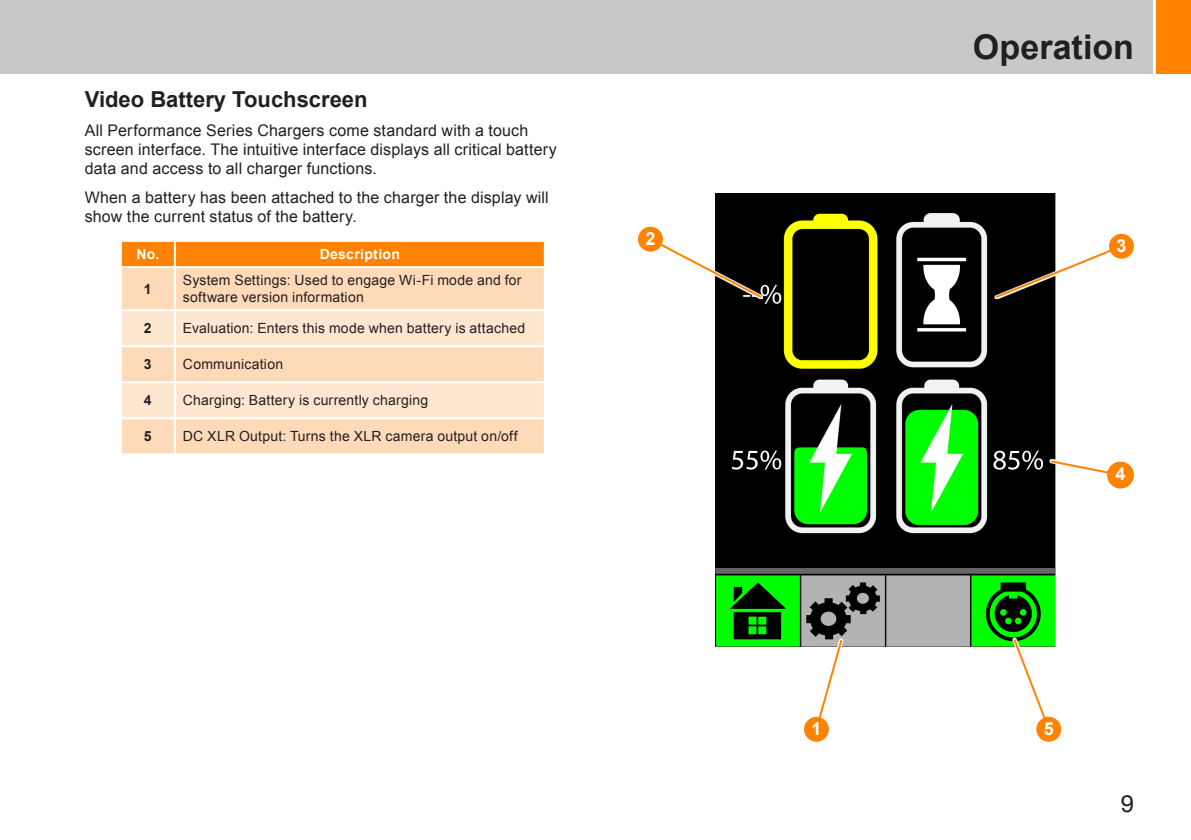
<style>
.page{position:relative;width:1191px;height:840px;background:#fff}
.page>*{position:absolute;margin:0;border:0;box-sizing:border-box;transform-origin:0 0}
.Page_Heading{font:700 34px "Arial";color:#231f20}
.t1{font:24px "Helvetica Neue LT Com";color:#231f20}
.Heading_1{font:700 22px "Arial";color:#231f20}
.Call_Outs{font:700 18px "Arial";color:#fff}
.t2{font:16px/19.2px "Arial";letter-spacing:.01em;color:#231f20}
.t3{font:14px/16.8px "Arial";letter-spacing:.015em;color:#231f20}
.t4{font:700 14px "Arial";letter-spacing:.02em;color:#fff}
.t5{font:700 14px "Arial";color:#231f20}
</style>
<div class="page">
<hr style="left:0;top:0;width:1px;height:73px;background:#c7c8ca">
<div style="left:1157px;top:0;width:34px;height:73px;background:#ff8200"></div>
<div style="left:1px;top:0;width:1151px;height:73px;background:#c7c8ca"></div>
<div style="left:122px;top:242px;width:422px;height:24px;background:#ff8200"></div>
<div style="left:122px;top:268px;width:422px;height:185px;background:#ffdab9"></div>
<svg style="left:122px;top:311px;width:422px;height:106px;background:#ffe2c8"></svg>
<hr style="left:174px;top:242px;width:2px;height:24px;background:#fff">
<hr style="left:174px;top:268px;width:2px;height:41px;background:#fff">
<hr style="left:120px;top:309px;width:55px;height:2px;background:#fff">
<hr style="left:175px;top:309px;width:371px;height:2px;background:#fff">
<hr style="left:174px;top:311px;width:2px;height:34px;background:#fff">
<hr style="left:120px;top:345px;width:55px;height:2px;background:#fff">
<hr style="left:175px;top:345px;width:371px;height:2px;background:#fff">
<hr style="left:174px;top:347px;width:2px;height:34px;background:#fff">
<hr style="left:120px;top:381px;width:55px;height:2px;background:#fff">
<hr style="left:175px;top:381px;width:371px;height:2px;background:#fff">
<hr style="left:174px;top:383px;width:2px;height:34px;background:#fff">
<hr style="left:120px;top:417px;width:55px;height:2px;background:#fff">
<hr style="left:175px;top:417px;width:371px;height:2px;background:#fff">
<hr style="left:174px;top:419px;width:2px;height:34px;background:#fff">
<img style="left:715px;top:193px;width:341px;height:453px">
<div style="left:802px;top:638px;width:41px;height:104px;background:#fff"></div>
<svg style="left:815px;top:638px;width:28px;height:79px"></svg>
<div style="left:804px;top:716px;width:25px;height:25px;background:#ff8200;border-radius:50%"></div>
<svg style="left:638px;top:225px;width:125px;height:27px"></svg>
<svg style="left:651px;top:238px;width:112px;height:61px"></svg>
<div style="left:638px;top:227px;width:25px;height:24px;background:#ff8200;border-radius:50%"></div>
<svg style="left:994px;top:232px;width:140px;height:27px"></svg>
<svg style="left:994px;top:245px;width:126px;height:54px"></svg>
<div style="left:1109px;top:234px;width:25px;height:24px;background:#ff8200;border-radius:50%"></div>
<div style="left:1049px;top:459px;width:86px;height:30px;background:#fff"></div>
<svg style="left:1049px;top:459px;width:64px;height:17px"></svg>
<div style="left:1108px;top:462px;width:25px;height:25px;background:#ff8200;border-radius:50%"></div>
<div style="left:1107px;top:461px;width:27px;height:27px;border:2px solid #ff8200;border-radius:50%"></div>
<div style="left:1012px;top:637px;width:50px;height:105px;background:#fff"></div>
<svg style="left:1012px;top:637px;width:38px;height:80px"></svg>
<div style="left:1036px;top:716px;width:25px;height:25px;background:#ff8200;border-radius:50%"></div>
<p class="Heading_1" style="left:85px;top:83px;width:284px">Video Battery Touchscreen</p>
<p class="t2" style="left:85px;top:120px;width:473px">All Performance Series Chargers come standard with a touch screen interface. The intuitive interface displays all critical battery data and access to all charger functions.</p>
<p class="t2" style="left:85px;top:187px;width:465px">When a battery has been attached to the charger the display will show the current status of the battery.</p>
<p class="t4" style="left:136px;top:244px;width:24px">No.</p>
<p class="t4" style="left:320px;top:244px;width:82px">Description</p>
<p class="t5" style="left:144px;top:279px;width:9px">1</p>
<p class="t3" style="left:183px;top:272px;width:340px">System Settings: Used to engage Wi-Fi mode and for software version information</p>
<p class="t5" style="left:144px;top:318px;width:9px">2</p>
<p class="t3" style="left:183px;top:320px;width:344px">Evaluation: Enters this mode when battery is attached</p>
<p class="t5" style="left:144px;top:354px;width:9px">3</p>
<p class="t3" style="left:183px;top:356px;width:102px">Communication</p>
<p class="t5" style="left:144px;top:390px;width:9px">4</p>
<p class="t3" style="left:183px;top:392px;width:247px">Charging: Battery is currently charging</p>
<p class="t5" style="left:144px;top:426px;width:9px">5</p>
<p class="t3" style="left:183px;top:428px;width:336px">DC XLR Output: Turns the XLR camera output on/off</p>
<p class="Call_Outs" style="left:645px;top:225px;width:12px">2</p>
<p class="Call_Outs" style="left:811px;top:715px;width:12px">1</p>
<p class="Page_Heading" style="left:973px;top:23px;width:162px">Operation</p>
<p class="Call_Outs" style="left:1116px;top:232px;width:12px">3</p>
<p class="Call_Outs" style="left:1115px;top:461px;width:12px">4</p>
<p class="Call_Outs" style="left:1043px;top:715px;width:12px">5</p>
<h2 class="t1" style="left:1121px;top:787px;width:15px">9</h2>
</div>
